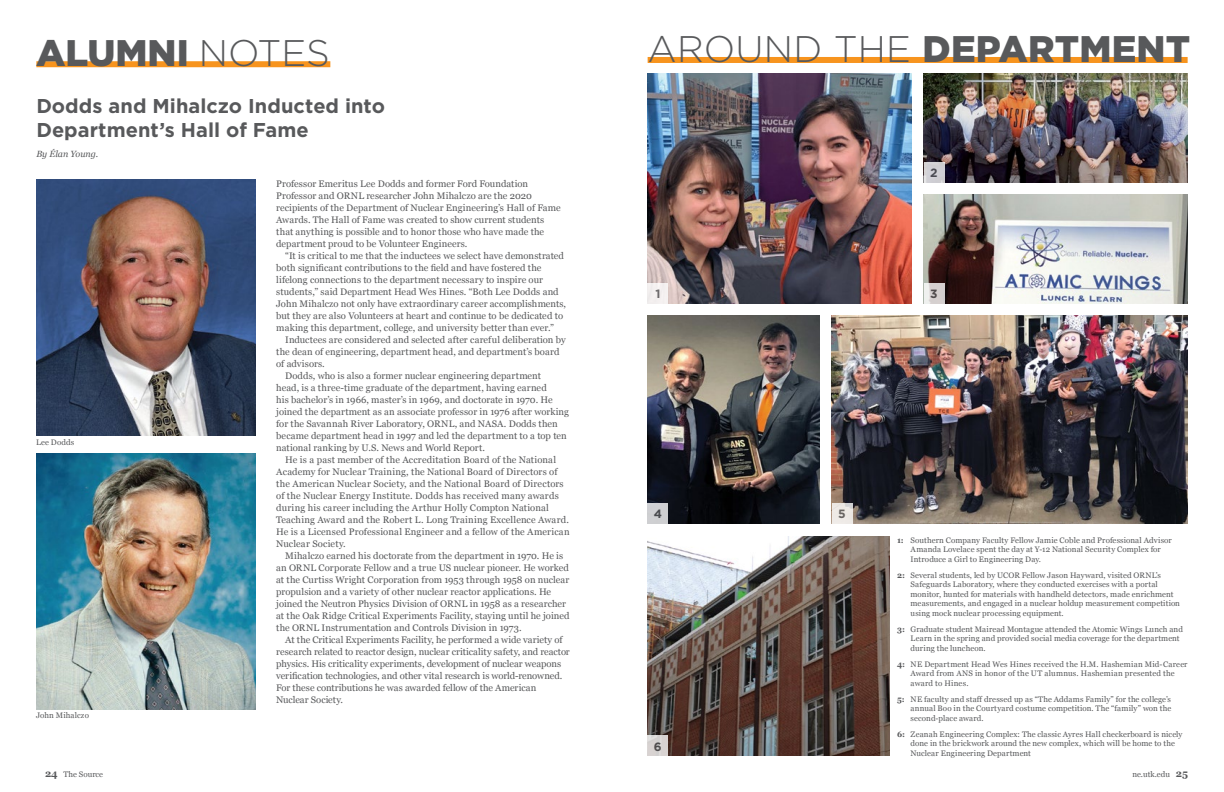
<style>
.page{position:relative;width:1224px;height:792px;background:#fff}
.page>*{position:absolute;margin:0;border:0;box-sizing:border-box;transform-origin:0 0}
.t1{font:900 37px "Gotham";letter-spacing:.005em;color:#58595b}
.t2{font:700 20px/24px "Gotham";color:#58595b}
.t3{font:700 12px "Gotham";color:#58595b}
.t4{font:9.5px/12px "Georgia";letter-spacing:.005em;color:#58595b}
.t5{font:italic 9px "Georgia";color:#58595b}
.t6{font:8px/9.6px "Georgia";letter-spacing:.015em;color:#58595b}
.s1{font-weight:300}
.s2{font-weight:700}
.s3{font-weight:700;font-size:10px}
</style>
<div class="page">
<img style="left:924px;top:194px;width:264px;height:109px">
<img style="left:648px;top:315px;width:172px;height:209px">
<img style="left:832px;top:315px;width:356px;height:209px">
<div style="left:648px;top:57px;width:540px;height:6px;background:#f7941e"></div>
<svg style="left:924px;top:283px;width:20px;height:20px"></svg>
<svg style="left:832px;top:503px;width:20px;height:21px"></svg>
<div style="left:648px;top:503px;width:20px;height:21px;background:#cfcfd2"></div>
<img style="left:648px;top:73px;width:264px;height:230px">
<img style="left:924px;top:73px;width:264px;height:109px">
<div style="left:648px;top:283px;width:20px;height:20px;background:#f4f0ef"></div>
<div style="left:924px;top:162px;width:20px;height:20px;background:#d0cfd5"></div>
<div style="left:36px;top:61px;width:294px;height:6px;background:#f7941e"></div>
<img style="left:36px;top:179px;width:219px;height:257px">
<img style="left:36px;top:453px;width:219px;height:256px">
<img style="left:648px;top:537px;width:242px;height:219px">
<div style="left:648px;top:735px;width:20px;height:21px;background:#d8d2d1"></div>
<h1 class="t1" style="left:36px;top:27px;width:296px">ALUMNI <span class="s1">NOTES</span></h1>
<h2 class="t2" style="left:36px;top:94px;width:350px">Dodds and Mihalczo Inducted into<br>Department’s Hall of Fame</h2>
<p class="t5" style="left:36px;top:147px;width:63px">By Élan Young.</p>
<p class="t6" style="left:36px;top:437px;width:40px">Lee Dodds</p>
<p class="t6" style="left:36px;top:710px;width:54px">John Mihalczo</p>
<p class="t4" style="left:276px;top:177px;width:286px">Professor Emeritus Lee Dodds and former Ford Foundation Professor and ORNL researcher John Mihalczo are the 2020 recipients of the Department of Nuclear Engineering’s Hall of Fame Awards. The Hall of Fame was created to show current students that anything is possible and to honor those who have made the department proud to be Volunteer Engineers.</p>
<p class="t4" style="left:276px;top:249px;width:291px;text-indent:9px">“It is critical to me that the inductees we select have demonstrated both significant contributions to the field and have fostered the lifelong connections to the department necessary to inspire our students,” said Department Head Wes Hines. “Both Lee Dodds and John Mihalczo not only have extraordinary career accomplishments, but they are also Volunteers at heart and continue to be dedicated to making this department, college, and university better than ever.”</p>
<p class="t4" style="left:285px;top:333px;width:282px">Inductees are considered and selected after careful deliberation by</p>
<p class="t4" style="left:276px;top:345px;width:285px">the dean of engineering, department head, and department’s board</p>
<p class="t4" style="left:276px;top:357px;width:50px">of advisors.</p>
<p class="t4" style="left:285px;top:369px;width:257px">Dodds, who is also a former nuclear engineering department</p>
<p class="t4" style="left:276px;top:381px;width:272px">head, is a three-time graduate of the department, having earned</p>
<p class="t4" style="left:276px;top:393px;width:278px">his bachelor’s in 1966, master’s in 1969, and doctorate in 1970. He</p>
<p class="t4" style="left:276px;top:405px;width:294px">joined the department as an associate professor in 1976 after working</p>
<p class="t4" style="left:276px;top:417px;width:283px">for the Savannah River Laboratory, ORNL, and NASA. Dodds then</p>
<p class="t4" style="left:276px;top:429px;width:292px">became department head in 1997 and led the department to a top ten</p>
<p class="t4" style="left:276px;top:441px;width:210px">national ranking by U.S. News and World Report.</p>
<p class="t4" style="left:285px;top:453px;width:272px">He is a past member of the Accreditation Board of the National</p>
<p class="t4" style="left:276px;top:465px;width:283px">Academy for Nuclear Training, the National Board of Directors of</p>
<p class="t4" style="left:276px;top:477px;width:289px">the American Nuclear Society, and the National Board of Directors</p>
<p class="t4" style="left:276px;top:489px;width:284px">of the Nuclear Energy Institute. Dodds has received many awards</p>
<p class="t4" style="left:276px;top:501px;width:274px">during his career including the Arthur Holly Compton National</p>
<p class="t4" style="left:276px;top:513px;width:294px">Teaching Award and the Robert L. Long Training Excellence Award.</p>
<p class="t4" style="left:276px;top:525px;width:295px">He is a Licensed Professional Engineer and a fellow of the American</p>
<p class="t4" style="left:276px;top:537px;width:71px">Nuclear Society.</p>
<p class="t4" style="left:285px;top:549px;width:280px">Mihalczo earned his doctorate from the department in 1970. He is</p>
<p class="t4" style="left:276px;top:561px;width:294px">an ORNL Corporate Fellow and a true US nuclear pioneer. He worked</p>
<p class="t4" style="left:276px;top:573px;width:295px">at the Curtiss Wright Corporation from 1953 through 1958 on nuclear</p>
<p class="t4" style="left:276px;top:585px;width:276px">propulsion and a variety of other nuclear reactor applications. He</p>
<p class="t4" style="left:276px;top:597px;width:291px">joined the Neutron Physics Division of ORNL in 1958 as a researcher</p>
<p class="t4" style="left:276px;top:609px;width:295px">at the Oak Ridge Critical Experiments Facility, staying until he joined</p>
<p class="t4" style="left:276px;top:621px;width:247px">the ORNL Instrumentation and Controls Division in 1973.</p>
<p class="t4" style="left:285px;top:633px;width:279px">At the Critical Experiments Facility, he performed a wide variety of</p>
<p class="t4" style="left:276px;top:645px;width:295px">research related to reactor design, nuclear criticality safety, and reactor</p>
<p class="t4" style="left:276px;top:657px;width:287px">physics. His criticality experiments, development of nuclear weapons</p>
<p class="t4" style="left:276px;top:669px;width:288px">verification technologies, and other vital research is world-renowned.</p>
<p class="t4" style="left:276px;top:681px;width:262px">For these contributions he was awarded fellow of the American</p>
<p class="t4" style="left:276px;top:693px;width:68px">Nuclear Society.</p>
<h1 class="t1" style="left:648px;top:23px;width:544px"><span class="s1">AROUND THE</span> DEPARTMENT</h1>
<p class="t3" style="left:655px;top:286px;width:7px">1</p>
<p class="t3" style="left:930px;top:165px;width:9px">2</p>
<p class="t3" style="left:930px;top:286px;width:9px">3</p>
<p class="t3" style="left:654px;top:506px;width:10px">4</p>
<p class="t3" style="left:838px;top:506px;width:9px">5</p>
<p class="t3" style="left:654px;top:738px;width:9px">6</p>
<p class="t6" style="left:911px;top:535px;width:263px;text-indent:-13px"><span class="s2">1:</span> Southern Company Faculty Fellow Jamie Coble and Professional Advisor<br>Amanda Lovelace spent the day at Y-12 National Security Complex for<br>Introduce a Girl to Engineering Day.</p>
<p class="t6" style="left:911px;top:570px;width:271px;text-indent:-13px"><span class="s2">2:</span> Several students, led by UCOR Fellow Jason Hayward, visited ORNL’s Safeguards Laboratory, where they conducted exercises with a portal monitor, hunted for materials with handheld detectors, made enrichment measurements, and engaged in a nuclear holdup measurement competition using mock nuclear processing equipment.</p>
<p class="t6" style="left:911px;top:624px;width:274px;text-indent:-14px"><span class="s2">3:</span> Graduate student Mairead Montague attended the Atomic Wings Lunch and<br>Learn in the spring and provided social media coverage for the department during the luncheon.</p>
<p class="t6" style="left:911px;top:659px;width:278px;text-indent:-13px"><span class="s2">4:</span> NE Department Head Wes Hines received the H.M. Hashemian Mid-Career<br>Award from ANS in honor of the UT alumnus. Hashemian presented the award to Hines.</p>
<p class="t6" style="left:911px;top:694px;width:262px;text-align:justify;text-indent:-13px"><span class="s2">5:</span> NE faculty and staff dressed up as “The Addams Family” for the college’s annual Boo in the Courtyard costume competition. The “family” won the second-place award.</p>
<p class="t6" style="left:911px;top:729px;width:273px;text-indent:-13px"><span class="s2">6:</span> Zeanah Engineering Complex: The classic Ayres Hall checkerboard is nicely done in the brickwork around the new complex, which will be home to the<br>Nuclear Engineering Department</p>
<p class="t6" style="left:45px;top:769px;width:60px"><span class="s3">24</span> The Source</p>
<p class="t6" style="left:1132px;top:769px;width:57px">ne.utk.edu <span class="s3">25</span></p>
</div>
